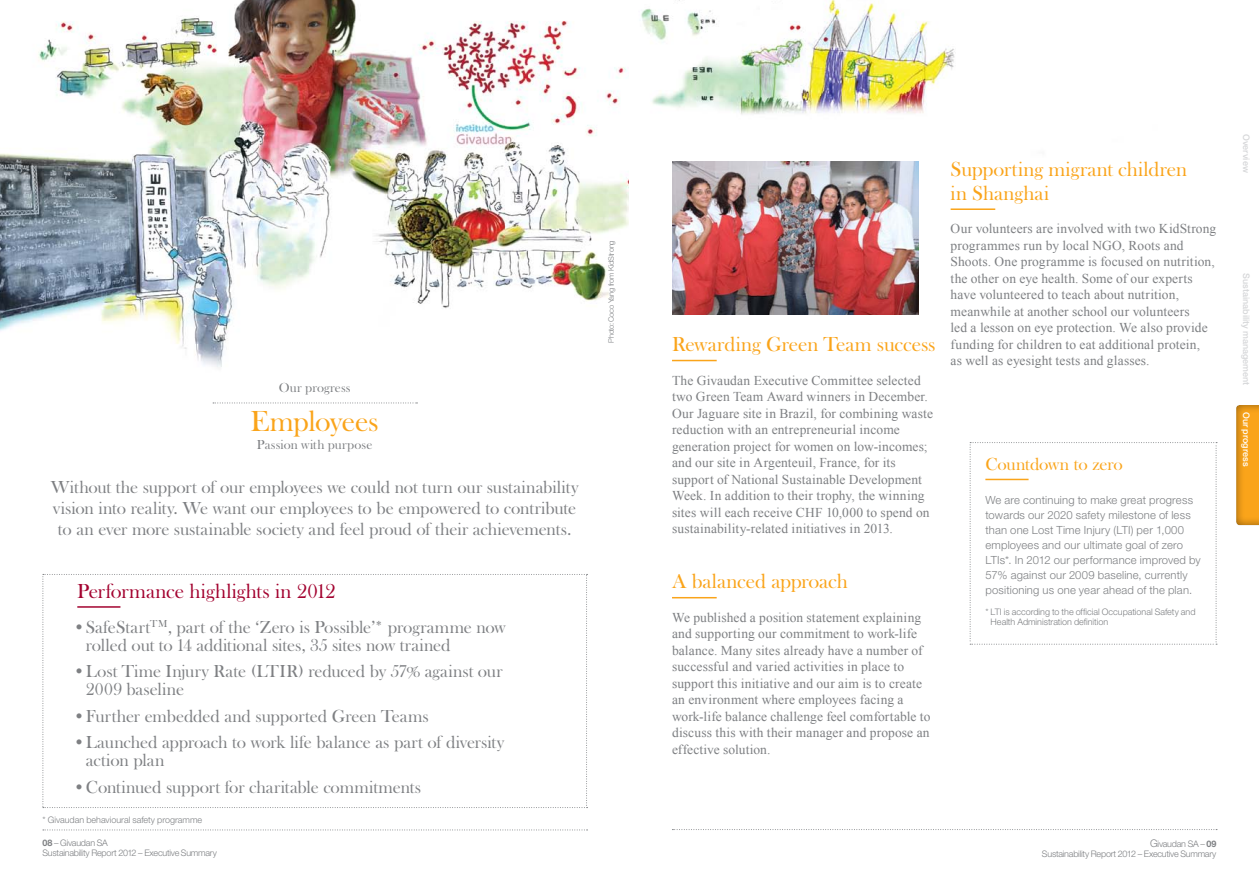
<style>
.page{position:relative;width:1259px;height:893px;background:#fff}
.page>*{position:absolute;margin:0;border:0;box-sizing:border-box;transform-origin:0 0}
.t1{font:30px "Baskerville Old Face EF";letter-spacing:-.015em;color:#faa41a}
.t2{font:21px/24px "Baskerville Old Face EF";letter-spacing:-.005em;color:#faa41a}
.t3{font:21px "Baskerville Old Face EF";letter-spacing:.005em;color:#a30330}
.t4{font:18px/18px "Baskerville Old Face EF";letter-spacing:-.01em;color:#7e8083}
.t5{font:18px "Baskerville Old Face EF";letter-spacing:-.005em;color:#faa41a}
.t6{font:13.5px/16.5px "Times New Roman";letter-spacing:.01em;color:#7e8083}
.t7{font:13.5px "Baskerville Old Face EF";letter-spacing:.005em;color:#7e8083}
.t8{font:300 11.25px/15px "Helvetica Neue LT Std";letter-spacing:.015em;color:#7e8083}
.t9{font:300 9px/10.5px "Helvetica Neue LT Std";letter-spacing:-.01em;color:#7e8083}
.t10{font:500 9px "Helvetica Neue LT Std";color:#d5d6d8}
.t11{font:500 9px "Helvetica Neue LT Std";color:#fff}
.t12{font:300 7.5px "Helvetica Neue LT Std";letter-spacing:-.03em;color:#7e8083}
.s1{font-weight:700}
.s2{font-size:10.5px}
</style>
<div class="page">
<img style="left:0;top:0;width:629px;height:831px">
<img style="left:641px;top:0;width:577px;height:645px">
<div style="left:1234px;top:391px;width:25px;height:147px;background:#000;opacity:.5"></div>
<svg style="left:43px;top:830px;width:544px;height:1px"></svg>
<svg style="left:672px;top:829px;width:545px;height:1px"></svg>
<hr style="left:672px;top:360px;width:44px;height:1px;background:#faa41a">
<hr style="left:672px;top:597px;width:44px;height:1px;background:#faa41a">
<svg style="left:213px;top:403px;width:204px;height:1px"></svg>
<svg style="left:43px;top:574px;width:544px;height:234px"></svg>
<hr style="left:950px;top:208px;width:45px;height:2px;background:#faa41a">
<svg style="left:969px;top:442px;width:248px;height:203px"></svg>
<img style="left:672px;top:162px;width:246px;height:153px">
<p class="t7" style="left:279px;top:380px;width:73px">Our progress</p>
<h1 class="t1" style="left:251px;top:404px;width:130px">Employees</h1>
<p class="t7" style="left:257px;top:437px;width:117px">Passion with purpose</p>
<h3 class="t4" style="left:51px;top:477px;width:529px;line-height:21px">Without the support of our employees we could not turn our sustainability vision into reality. We want our employees to be empowered to contribute to an ever more sustainable society and feel proud of their achievements.</h3>
<h2 class="t3" style="left:77px;top:579px;width:260px">Performance highlights in 2012</h2>
<h3 class="t4" style="left:86px;top:618px;width:421px;text-indent:-13px">• SafeStart<sup>TM</sup>, part of the ‘Zero is Possible’* programme now rolled out to 14 additional sites, 35 sites now trained</h3>
<h3 class="t4" style="left:86px;top:662px;width:418px;text-indent:-13px">• Lost Time Injury Rate (LTIR) reduced by 57% against our<br>2009 baseline</h3>
<h3 class="t4" style="left:73px;top:707px;width:357px">• Further embedded and supported Green Teams</h3>
<h3 class="t4" style="left:86px;top:733px;width:420px;text-indent:-13px">• Launched approach to work life balance as part of diversity action plan</h3>
<h3 class="t4" style="left:73px;top:778px;width:350px">• Continued support for charitable commitments</h3>
<p class="t9" style="left:43px;top:814px;width:161px">* Givaudan behavioural safety programme</p>
<p class="t12" style="left:606px;top:343px;width:104px;rotate:-90deg">Photo: Coco Yang from KidStrong</p>
<h2 class="t2" style="left:672px;top:333px;width:265px">Rewarding Green Team success</h2>
<p class="t6" style="left:672px;top:372px;width:262px">The Givaudan Executive Committee selected two Green Team Award winners in December.<br>Our Jaguare site in Brazil, for combining waste reduction with an entrepreneurial income generation project for women on low-incomes; and our site in Argenteuil, France, for its support of National Sustainable Development Week. In addition to their trophy, the winning sites will each receive CHF 10,000 to spend on sustainability-related initiatives in 2013.</p>
<h2 class="t2" style="left:672px;top:570px;width:177px">A balanced approach</h2>
<p class="t6" style="left:672px;top:609px;width:260px">We published a position statement explaining and supporting our commitment to work-life balance. Many sites already have a number of successful and varied activities in place to support this initiative and our aim is to create an environment where employees facing a work-life balance challenge feel comfortable to discuss this with their manager and propose an effective solution.</p>
<h2 class="t2" style="left:950px;top:157px;width:238px">Supporting migrant children in Shanghai</h2>
<p class="t6" style="left:950px;top:220px;width:267px">Our volunteers are involved with two KidStrong programmes run by local NGO, Roots and Shoots. One programme is focused on nutrition, the other on eye health. Some of our experts have volunteered to teach about nutrition, meanwhile at another school our volunteers<br>led a lesson on eye protection. We also provide funding for children to eat additional protein,<br>as well as eyesight tests and glasses.</p>
<h3 class="t5" style="left:985px;top:454px;width:139px">Countdown to zero</h3>
<p class="t8" style="left:985px;top:493px;width:217px">We are continuing to make great progress towards our 2020 safety milestone of less than one Lost Time Injury (LTI) per 1,000 employees and our ultimate goal of zero LTIs*. In 2012 our performance improved by 57% against our 2009 baseline, currently positioning us one year ahead of the plan.</p>
<p class="t9" style="left:990px;top:606px;width:206px;text-indent:-5px">* LTI is according to the official Occupational Safety and<br>Health Administration definition</p>
<p class="t9" style="left:43px;top:837px;width:176px"><span class="s1">08</span> – Givaudan SA<br>Sustainability Report 2012 – Executive Summary</p>
<p class="t9" style="left:1042px;top:838px;width:176px;text-align:right"><span class="s2">G</span>ivaudan SA – <span class="s1">09<br></span>Sustainability Report 2012 – Executive Summary</p>
<p class="t10" style="left:1251px;top:134px;width:40px;rotate:90deg">Overview</p>
<p class="t10" style="left:1251px;top:273px;width:114px;rotate:90deg">Sustainability management</p>
<p class="t11" style="left:1251px;top:412px;width:56px;rotate:90deg">Our progress</p>
</div>
